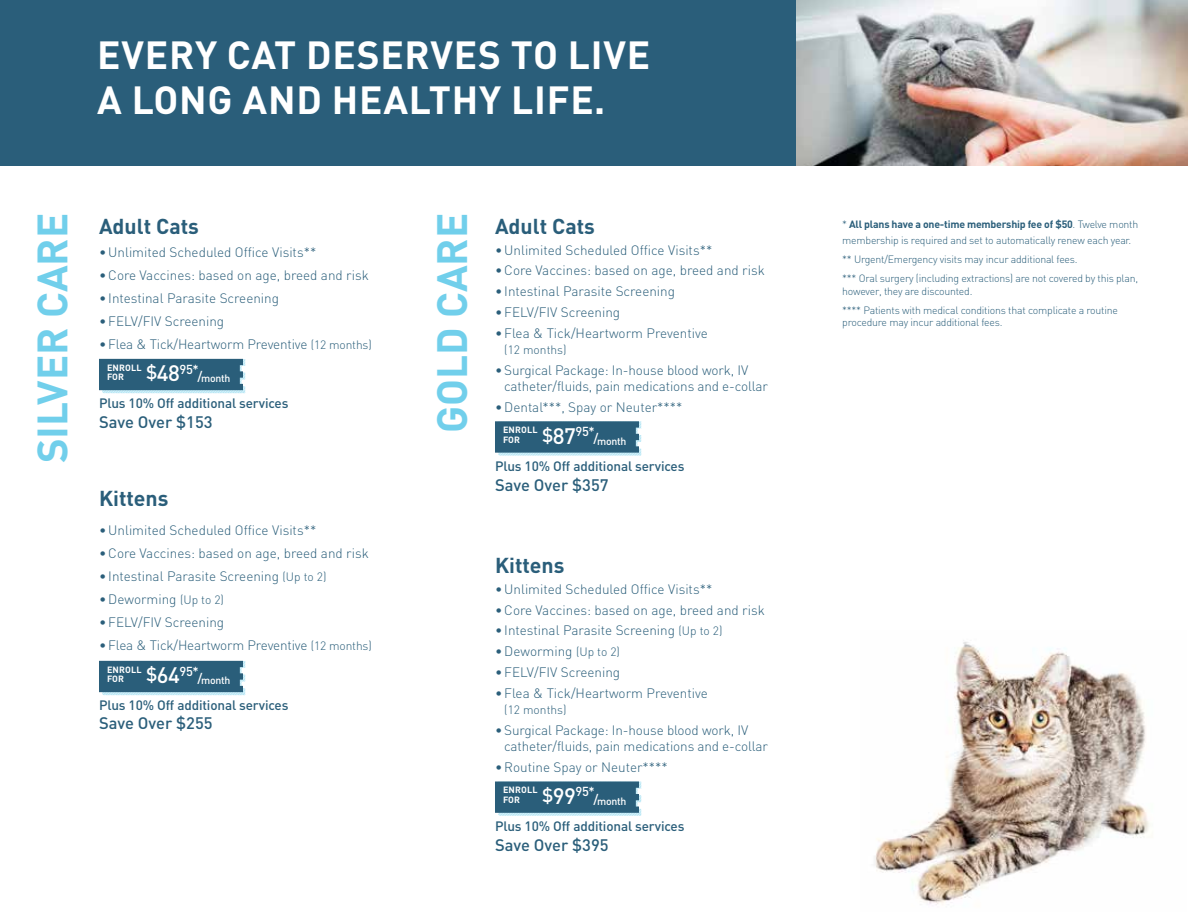
<style>
.page{position:relative;width:1188px;height:918px;background:#fff}
.page>*{position:absolute;margin:0;border:0;box-sizing:border-box;transform-origin:0 0}
.t1{font:700 41.85px "DIN Pro";color:#71cfeb}
.t2{font:700 38.85px/44.5px "DIN Pro";letter-spacing:.02em;color:#fff}
.t3{font:700 21.3px "DIN Pro";color:#2a5e7a}
.t4{font:500 16.5px "DIN";color:#2a5e7a}
.t5{font:300 13.5px/16.2px "DIN";color:#2a5e7a}
.t6{font:500 13.5px "DIN";letter-spacing:-.01em;color:#2a5e7a}
.t7{font:300 12px "DIN";color:#2a5e7a}
.t8{font:300 10.5px/19px "DIN";letter-spacing:-.02em;color:#2a5e7a}
.t9{font:700 10.5px "DIN Pro";letter-spacing:-.02em;color:#2a5e7a}
.t10{font:500 10.5px "DIN";letter-spacing:-.025em;color:#fff}
.t11{font:700 9px/9.4px "DIN Pro";letter-spacing:.02em;color:#fff}
.s1{font-size:12px}
.s2{font-family:"DIN";font-weight:500;font-size:18.6px}
.s3{font-family:"DIN";font-weight:500;font-size:22.2px}
.s4{font-size:12.9px}
.s5{font-family:"DIN";font-weight:300}
</style>
<div class="page">
<svg style="left:99px;top:359px;width:147px;height:34px;background:#3b6d87"></svg>
<svg style="left:495px;top:421px;width:147px;height:35px;background:#40718a"></svg>
<svg style="left:99px;top:661px;width:147px;height:34px;background:#3b6d87"></svg>
<svg style="left:495px;top:781px;width:147px;height:35px;background:#40718a"></svg>
<img style="left:874px;top:642px;width:275px;height:263px">
<div style="left:0;top:0;width:796px;height:166px;background:#2a5e7a"></div>
<img style="left:796px;top:0;width:392px;height:166px">
<h2 class="t2" style="left:97px;top:28px;width:554px">EVERY CAT DESERVES TO LIVE<br>A LONG AND HEALTHY LIFE.</h2>
<h1 class="t1" style="left:17px;top:463px;width:252px;rotate:-90deg">SILVER CARE</h1>
<h1 class="t1" style="left:417px;top:433px;width:222px;rotate:-90deg">GOLD CARE</h1>
<h3 class="t3" style="left:99px;top:208px;width:101px">Adult Cats</h3>
<p class="t5" style="left:99px;top:244px;width:219px">•Unlimited Scheduled Office Visits**</p>
<p class="t5" style="left:99px;top:267px;width:271px">•Core Vaccines: based on age, breed and risk</p>
<p class="t5" style="left:99px;top:290px;width:182px">• Intestinal Parasite Screening</p>
<p class="t5" style="left:99px;top:313px;width:127px">• FELV/FIV Screening</p>
<p class="t5" style="left:99px;top:335px;width:274px">• Flea &amp; Tick/Heartworm Preventive <span class="s1">(12 months)</span></p>
<p class="t11" style="left:107px;top:362px;width:93px">ENROLL<br>FOR <span class="s2">$</span><span class="s3">48</span><sup>95*</sup></p>
<p class="t10" style="left:198px;top:372px;width:34px"><span class="s4">/</span>month</p>
<p class="t6" style="left:99px;top:394px;width:191px">Plus 10% Off additional services</p>
<p class="t4" style="left:99px;top:411px;width:115px">Save Over $153</p>
<h3 class="t3" style="left:99px;top:480px;width:71px">Kittens</h3>
<p class="t5" style="left:99px;top:522px;width:219px">•Unlimited Scheduled Office Visits**</p>
<p class="t5" style="left:99px;top:545px;width:271px">•Core Vaccines: based on age, breed and risk</p>
<p class="t5" style="left:99px;top:568px;width:229px">• Intestinal Parasite Screening <span class="s1">(Up to 2)</span></p>
<p class="t5" style="left:99px;top:591px;width:126px">•Deworming <span class="s1">(Up to 2)</span></p>
<p class="t5" style="left:99px;top:614px;width:127px">• FELV/FIV Screening</p>
<p class="t5" style="left:99px;top:637px;width:274px">• Flea &amp; Tick/Heartworm Preventive <span class="s1">(12 months)</span></p>
<p class="t11" style="left:107px;top:664px;width:93px">ENROLL<br>FOR <span class="s2">$</span><span class="s3">64</span><sup>95*</sup></p>
<p class="t10" style="left:198px;top:674px;width:34px"><span class="s4">/</span>month</p>
<p class="t6" style="left:99px;top:696px;width:191px">Plus 10% Off additional services</p>
<p class="t4" style="left:99px;top:713px;width:115px">Save Over $255</p>
<h3 class="t3" style="left:495px;top:208px;width:101px">Adult Cats</h3>
<p class="t5" style="left:495px;top:242px;width:219px">•Unlimited Scheduled Office Visits**</p>
<p class="t5" style="left:495px;top:262px;width:271px">•Core Vaccines: based on age, breed and risk</p>
<p class="t5" style="left:495px;top:283px;width:182px">• Intestinal Parasite Screening</p>
<p class="t5" style="left:495px;top:304px;width:127px">•FELV/FIV Screening</p>
<p class="t5" style="left:495px;top:325px;width:214px">•Flea &amp; Tick/Heartworm Preventive</p>
<p class="t7" style="left:504px;top:342px;width:64px">(12 months)</p>
<p class="t5" style="left:504px;top:362px;width:265px;text-indent:-9px">•Surgical Package: In-house blood work, IV catheter/fluids, pain medications and e-collar</p>
<p class="t5" style="left:495px;top:399px;width:189px">•Dental***, Spay or Neuter****</p>
<p class="t11" style="left:503px;top:424px;width:93px">ENROLL<br>FOR <span class="s2">$</span><span class="s3">87</span><sup>95*</sup></p>
<p class="t10" style="left:594px;top:434px;width:34px"><span class="s4">/</span>month</p>
<p class="t6" style="left:495px;top:458px;width:191px">Plus 10% Off additional services</p>
<p class="t4" style="left:495px;top:474px;width:115px">Save Over $357</p>
<h3 class="t3" style="left:495px;top:547px;width:71px">Kittens</h3>
<p class="t5" style="left:495px;top:581px;width:219px">•Unlimited Scheduled Office Visits**</p>
<p class="t5" style="left:495px;top:601px;width:271px">•Core Vaccines: based on age, breed and risk</p>
<p class="t5" style="left:495px;top:622px;width:229px">• Intestinal Parasite Screening <span class="s1">(Up to 2)</span></p>
<p class="t5" style="left:495px;top:643px;width:126px">•Deworming <span class="s1">(Up to 2)</span></p>
<p class="t5" style="left:495px;top:664px;width:127px">•FELV/FIV Screening</p>
<p class="t5" style="left:495px;top:685px;width:214px">•Flea &amp; Tick/Heartworm Preventive</p>
<p class="t7" style="left:504px;top:702px;width:64px">(12 months)</p>
<p class="t5" style="left:504px;top:722px;width:265px;text-indent:-9px">•Surgical Package: In-house blood work, IV catheter/fluids, pain medications and e-collar</p>
<p class="t5" style="left:495px;top:759px;width:174px">•Routine Spay or Neuter****</p>
<p class="t11" style="left:503px;top:784px;width:93px">ENROLL<br>FOR <span class="s2">$</span><span class="s3">99</span><sup>95*</sup></p>
<p class="t10" style="left:594px;top:794px;width:34px"><span class="s4">/</span>month</p>
<p class="t6" style="left:495px;top:818px;width:191px">Plus 10% Off additional services</p>
<p class="t4" style="left:495px;top:834px;width:115px">Save Over $395</p>
<p class="t9" style="left:842px;top:216px;width:298px"><span class="s5">*</span> All plans have a one-time membership fee of $50<span class="s5">. Twelve month</span></p>
<p class="t8" style="left:842px;top:230px;width:297px">membership is required and set to automatically renew each year. ** Urgent/Emergency visits may incur additional fees.<br>*** Oral surgery (including extractions) are not covered by this plan,</p>
<p class="t8" style="left:842px;top:281px;width:277px">however, they are discounted.<br>**** Patients with medical conditions that complicate a routine</p>
<p class="t8" style="left:842px;top:313px;width:162px">procedure may incur additional fees.</p>
</div>
